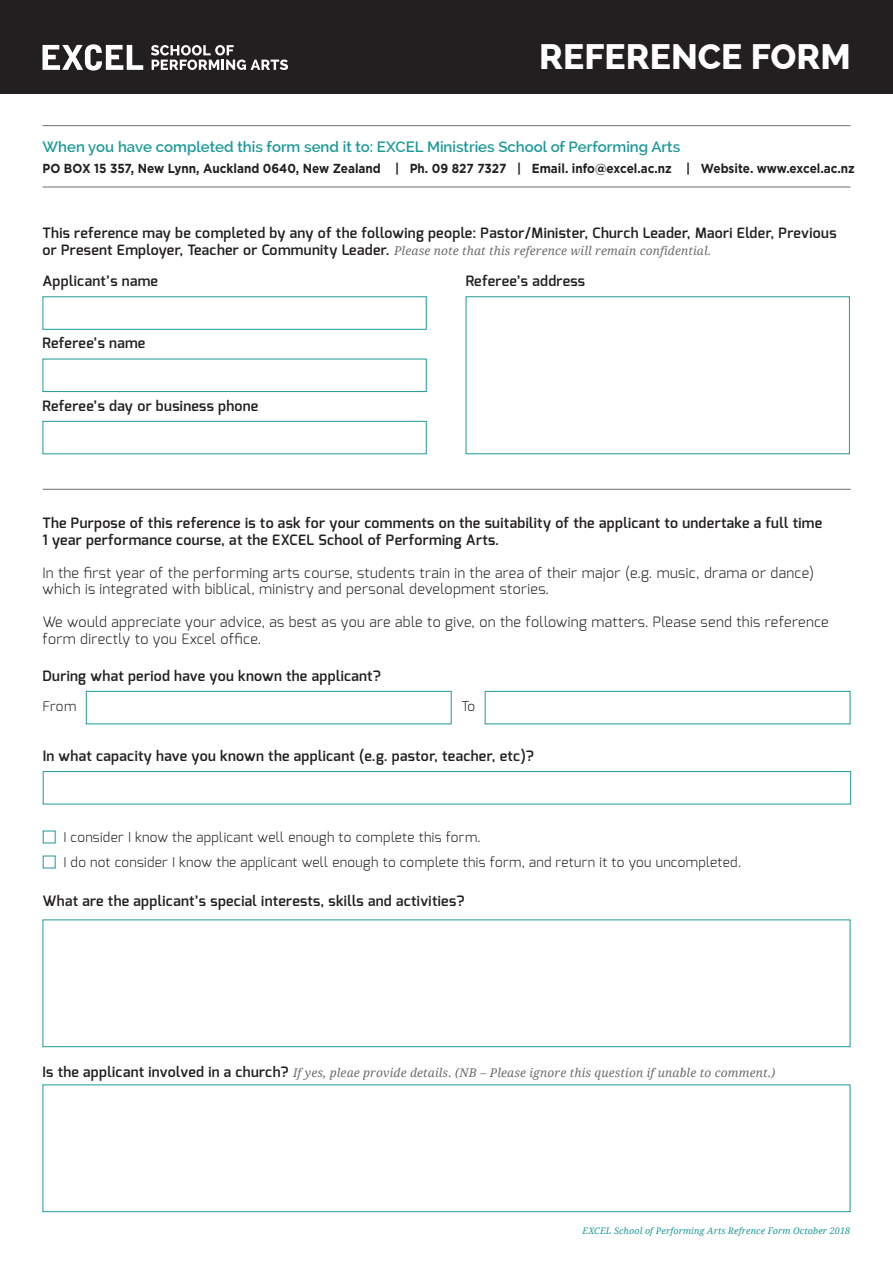
<style>
.page{position:relative;width:893px;height:1263px;background:#fff}
.page>*{position:absolute;margin:0;border:0;box-sizing:border-box;transform-origin:0 0}
.t1{font:800 35.4px "Raleway";color:#fff}
.t2{font:600 15px "Raleway";color:#1e9999}
.t3{font:600 14.25px/16.5px "Exo";letter-spacing:.025em;color:#231f20}
.t4{font:300 14.25px/16.5px "Exo";letter-spacing:.025em;color:#231f20}
.t5{font:300 13.5px/25px "Exo";letter-spacing:.025em;color:#231f20}
.t6{font:700 13.05px "Gotham";color:#231f20;scale:.9 1}
.t7{font:italic 12px "Droid Serif";letter-spacing:.015em;color:#6c6d70}
.t8{font:italic 9px "Droid Serif";letter-spacing:.015em;color:#1e9999}
.s1{font-family:"Exo";font-weight:600;font-style:normal;font-size:14.25px;color:#231f20}
</style>
<div class="page">
<div style="left:43px;top:1084px;width:807px;height:128px;border:1px solid #1e9999"></div>
<div style="left:0;top:0;width:893px;height:93px;background:#231f20"></div>
<svg style="left:43px;top:44px;width:100px;height:27px"></svg>
<svg style="left:151px;top:45px;width:137px;height:25px"></svg>
<hr style="left:43px;top:125px;width:807px;height:1px;background:#6c6d70">
<hr style="left:43px;top:187px;width:807px;height:1px;background:#6c6d70">
<div style="left:43px;top:296px;width:384px;height:34px;border:1px solid #1e9999"></div>
<div style="left:43px;top:359px;width:384px;height:33px;border:1px solid #1e9999"></div>
<div style="left:43px;top:421px;width:384px;height:33px;border:1px solid #1e9999"></div>
<div style="left:86px;top:691px;width:366px;height:33px;border:1px solid #1e9999"></div>
<div style="left:485px;top:691px;width:365px;height:33px;border:1px solid #1e9999"></div>
<hr style="left:43px;top:489px;width:808px;height:1px;background:#6c6d70">
<div style="left:43px;top:771px;width:808px;height:33px;border:1px solid #1e9999"></div>
<div style="left:43px;top:919px;width:807px;height:128px;border:1px solid #1e9999"></div>
<h1 class="t1" style="left:539px;top:37px;width:313px">REFERENCE FORM</h1>
<p class="t2" style="left:43px;top:138px;width:639px">When you have completed this form send it to: EXCEL Ministries School of Performing Arts</p>
<p class="t6" style="left:43px;top:159px;width:904px">PO BOX 15 357, New Lynn, Auckland 0640, New Zealand | Ph. 09 827 7327 | Email. info@excel.ac.nz | Website. www.excel.ac.nz</p>
<p class="t3" style="left:43px;top:225px;width:795px">This reference may be completed by any of the following people: Pastor/Minister, Church Leader, Maori Elder, Previous</p>
<p class="t7" style="left:43px;top:242px;width:670px"><span class="s1">or Present Employer, Teacher or Community Leader.</span> Please note that this reference will remain confidential.</p>
<p class="t3" style="left:43px;top:273px;width:117px">Applicant’s name</p>
<p class="t3" style="left:43px;top:335px;width:104px">Referee’s name</p>
<p class="t3" style="left:43px;top:397px;width:217px">Referee’s day or business phone</p>
<p class="t3" style="left:466px;top:273px;width:121px">Referee’s address</p>
<p class="t3" style="left:43px;top:515px;width:781px">The Purpose of this reference is to ask for your comments on the suitability of the applicant to undertake a full time<br>1 year performance course, at the EXCEL School of Performing Arts.</p>
<p class="t4" style="left:43px;top:564px;width:773px">In the first year of the performing arts course, students train in the area of their major (e.g. music, drama or dance) which is integrated with biblical, ministry and personal development stories.</p>
<p class="t4" style="left:43px;top:614px;width:788px">We would appreciate your advice, as best as you are able to give, on the following matters. Please send this reference form directly to you Excel office.</p>
<p class="t3" style="left:43px;top:667px;width:340px">During what period have you known the applicant?</p>
<p class="t5" style="left:43px;top:693px;width:35px">From</p>
<p class="t5" style="left:461px;top:693px;width:15px">To</p>
<p class="t3" style="left:43px;top:747px;width:493px">In what capacity have you known the applicant (e.g. pastor, teacher, etc)?</p>
<p class="t5" style="left:64px;top:824px;width:679px">I consider I know the applicant well enough to complete this form.<br>I do not consider I know the applicant well enough to complete this form, and return it to you uncompleted.</p>
<p class="t3" style="left:43px;top:892px;width:423px">What are the applicant’s special interests, skills and activities?</p>
<p class="t7" style="left:43px;top:1064px;width:734px"><span class="s1">Is the applicant involved in a church?</span> If yes, pleae provide details. (NB – Please ignore this question if unable to comment.)</p>
<p class="t8" style="left:583px;top:1225px;width:269px">EXCEL School of Performing Arts Refrence Form October 2018</p>
</div>
